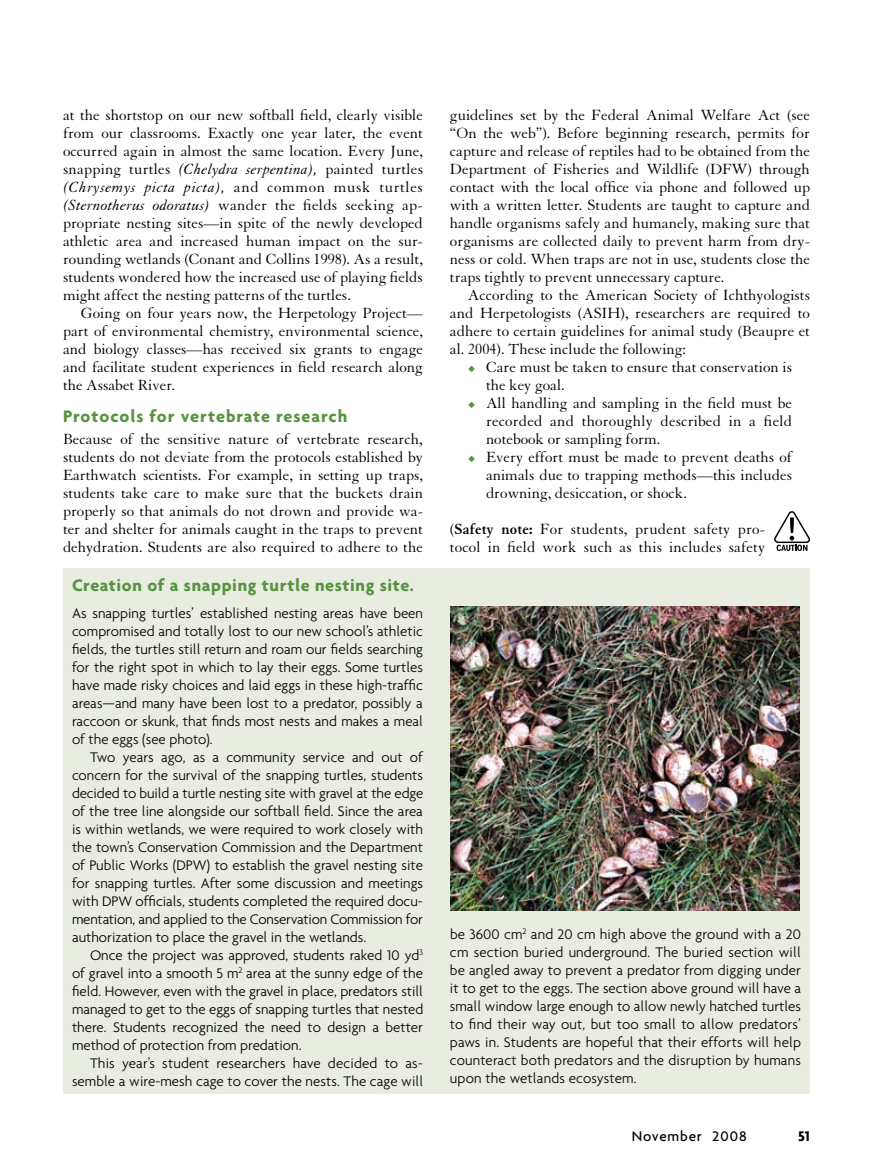
<style>
.page{position:relative;width:891px;height:1175px;background:#fff}
.page>*{position:absolute;margin:0;border:0;box-sizing:border-box;transform-origin:0 0}
.t1{font:700 18px "Agenda";letter-spacing:.035em;color:#579341}
.t2{font:700 18px "Agenda";letter-spacing:.055em;color:#579341}
.t3{font:16.05px/18px "Granjon";color:#000;text-align:justify}
.t4{font:300 15px/18px "Agenda";color:#000;text-align:justify}
.t5{font:500 15px "Agenda";letter-spacing:.055em;color:#000}
.t6{font:700 15px "Agenda";color:#000}
.s1{font-style:italic}
.s2{color:#579341}
.s3{font-weight:700}
</style>
<div class="page">
<div style="left:63px;top:568px;width:747px;height:526px;background:#e8ece1"></div>
<img style="left:450px;top:606px;width:350px;height:304px">
<svg style="left:774px;top:511px;width:36px;height:40px"></svg>
<p class="t3" style="left:63px;top:106px;width:362px">at the shortstop on our new softball field, clearly visible from our classrooms. Exactly one year later, the event occurred again in almost the same location. Every June, snapping turtles <span class="s1">(Chelydra serpentina),</span> painted turtles <span class="s1">(Chrysemys picta picta),</span> and common musk turtles <span class="s1">(Sternotherus odoratus)</span> wander the fields seeking ap&shy;propriate nesting sites—in spite of the newly developed athletic area and increased human impact on the sur&shy;rounding wetlands (Conant and Collins 1998). As a result, students wondered how the increased use of playing fields might affect the nesting patterns of the turtles.</p>
<p class="t3" style="left:63px;top:304px;width:362px;text-indent:18px">Going on four years now, the Herpetology Project— part of environmental chemistry, environmental science, and biology classes—has received six grants to engage and facilitate student experiences in field research along the Assabet River.</p>
<p class="t2" style="left:63px;top:405px;width:286px">Protocols for vertebrate research</p>
<p class="t3" style="left:63px;top:430px;width:362px">Because of the sensitive nature of vertebrate research, students do not deviate from the protocols established by Earthwatch scientists. For example, in setting up traps, students take care to make sure that the buckets drain properly so that animals do not drown and provide wa&shy;ter and shelter for animals caught in the traps to prevent dehydration. Students are also required to adhere to the</p>
<p class="t1" style="left:72px;top:574px;width:343px">Creation of a snapping turtle nesting site.</p>
<p class="t4" style="left:72px;top:603px;width:353px">As snapping turtles’ established nesting areas have been compromised and totally lost to our new school’s athletic fields, the turtles still return and roam our fields searching for the right spot in which to lay their eggs. Some turtles have made risky choices and laid eggs in these high-traffic areas—and many have been lost to a predator, possibly a raccoon or skunk, that finds most nests and makes a meal of the eggs (see photo).</p>
<p class="t4" style="left:72px;top:747px;width:353px;text-indent:18px">Two years ago, as a community service and out of concern for the survival of the snapping turtles, students decided to build a turtle nesting site with gravel at the edge of the tree line alongside our softball field. Since the area is within wetlands, we were required to work closely with the town’s Conservation Commission and the Department of Public Works (DPW) to establish the gravel nesting site for snapping turtles. After some discussion and meetings with DPW officials, students completed the required docu&shy;mentation, and applied to the Conservation Commission for authorization to place the gravel in the wetlands.</p>
<p class="t4" style="left:72px;top:945px;width:353px;text-indent:18px">Once the project was approved, students raked 10 yd<sup>3 </sup>of gravel into a smooth 5 m<sup>2</sup> area at the sunny edge of the field. However, even with the gravel in place, predators still managed to get to the eggs of snapping turtles that nested there. Students recognized the need to design a better method of protection from predation.</p>
<p class="t4" style="left:72px;top:1053px;width:353px;text-align:right">This year’s student researchers have decided to as&shy;semble a wire-mesh cage to cover the nests. The cage will</p>
<p class="t3" style="left:450px;top:106px;width:362px">guidelines set by the Federal Animal Welfare Act (see “On the web”). Before beginning research, permits for capture and release of reptiles had to be obtained from the Department of Fisheries and Wildlife (DFW) through contact with the local office via phone and followed up with a written letter. Students are taught to capture and handle organisms safely and humanely, making sure that organisms are collected daily to prevent harm from dry&shy;ness or cold. When traps are not in use, students close the traps tightly to prevent unnecessary capture.</p>
<p class="t3" style="left:450px;top:286px;width:362px;text-indent:18px">According to the American Society of Ichthyologists and Herpetologists (ASIH), researchers are required to adhere to certain guidelines for animal study (Beaupre et al. 2004). These include the following:</p>
<p class="t3" style="left:486px;top:358px;width:308px;text-indent:-18px"><span class="s2">◆</span> Care must be taken to ensure that conservation is the key goal.</p>
<p class="t3" style="left:486px;top:394px;width:308px;text-indent:-18px"><span class="s2">◆</span> All handling and sampling in the field must be recorded and thoroughly described in a field notebook or sampling form.</p>
<p class="t3" style="left:486px;top:448px;width:308px;text-indent:-18px"><span class="s2">◆</span> Every effort must be made to prevent deaths of animals due to trapping methods—this includes drowning, desiccation, or shock.</p>
<p class="t3" style="left:450px;top:520px;width:317px">(<span class="s3">Safety note:</span> For students, prudent safety pro&shy;tocol in field work such as this includes safety</p>
<p class="t4" style="left:450px;top:925px;width:353px">be 3600 cm<sup>2</sup> and 20 cm high above the ground with a 20 cm section buried underground. The buried section will be angled away to prevent a predator from digging under it to get to the eggs. The section above ground will have a small window large enough to allow newly hatched turtles to find their way out, but too small to allow predators’ paws in. Students are hopeful that their efforts will help counteract both predators and the disruption by humans upon the wetlands ecosystem.</p>
<p class="t5" style="left:632px;top:1126px;width:117px">November 2008</p>
<p class="t6" style="left:798px;top:1126px;width:13px">51</p>
</div>
